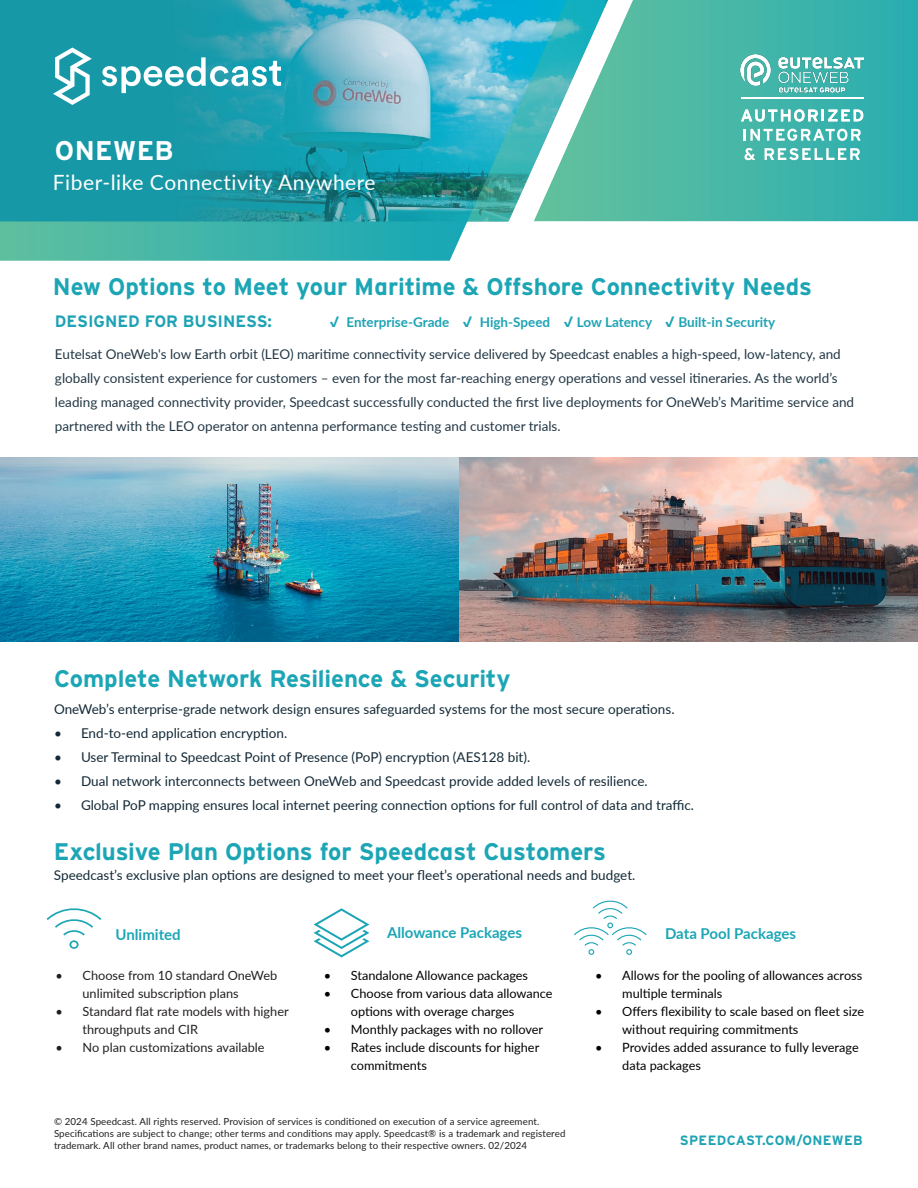
<style>
.page{position:relative;width:918px;height:1188px;background:#fff}
.page>*{position:absolute;margin:0;border:0;box-sizing:border-box;transform-origin:0 0}
.t1{font:700 27px "Interstate";letter-spacing:.01em;color:#fff}
.t2{font:700 24px "Interstate";letter-spacing:-.005em;color:#1ca6b5}
.t3{font:21px "Lato";letter-spacing:.025em;color:#fff}
.t4{font:700 16.5px "Interstate";color:#1ea3b4}
.t5{font:700 15px "Lato";color:#1ca6b5}
.t6{font:13.5px "Lato";color:#132936}
.t7{font:13.5px/24px "Lato";color:#223745}
.t8{font:700 13.5px "Lato";color:#1ea3b4}
.t9{font:700 13.5px "Interstate";letter-spacing:.025em;color:#1ea3b4}
.t10{font:12.75px/18px "Lato";color:#000}
.t11{font:12.75px/18px "Lato";color:#231f20}
.t12{font:9.75px/11.7px "Lato";letter-spacing:.01em;color:#231f20}
.s1{font-family:"Interstate";font-size:15px;color:#1ca6b5}
</style>
<div class="page">
<img style="left:0;top:0;width:918px;height:261px">
<svg style="left:102px;top:57px;width:179px;height:36px"></svg>
<svg style="left:53px;top:48px;width:39px;height:57px"></svg>
<img style="left:0;top:458px;width:918px;height:184px">
<svg style="left:47px;top:908px;width:54px;height:41px"></svg>
<svg style="left:574px;top:900px;width:73px;height:55px"></svg>
<svg style="left:314px;top:908px;width:55px;height:49px"></svg>
<img style="left:740px;top:55px;width:124px;height:37px">
<hr style="left:742px;top:98px;width:122px;height:1px;background:#fff">
<svg style="left:741px;top:109px;width:122px;height:13px"></svg>
<svg style="left:744px;top:129px;width:117px;height:12px"></svg>
<svg style="left:744px;top:148px;width:11px;height:12px"></svg>
<svg style="left:765px;top:148px;width:95px;height:12px"></svg>
<h1 class="t1" style="left:55px;top:139px;width:120px">ONEWEB</h1>
<h3 class="t3" style="left:53px;top:167px;width:324px">Fiber-like Connectivity Anywhere</h3>
<h2 class="t2" style="left:53px;top:276px;width:760px">New Options to Meet your Maritime &amp; Offshore Connectivity Needs</h2>
<p class="t4" style="left:55px;top:314px;width:219px">DESIGNED FOR BUSINESS:</p>
<p class="t8" style="left:329px;top:317px;width:447px"><span class="s1">√</span> Enterprise-Grade <span class="s1">√</span> High-Speed <span class="s1">√</span> Low Latency <span class="s1">√</span> Built-in Security</p>
<p class="t7" style="left:55px;top:341px;width:801px">Eutelsat OneWeb's low Earth orbit (LEO) maritime connectivity service delivered by Speedcast enables a high-speed, low-latency, and globally consistent experience for customers – even for the most far-reaching energy operations and vessel itineraries. As the world’s leading managed connectivity provider, Speedcast successfully conducted the first live deployments for OneWeb’s Maritime service and partnered with the LEO operator on antenna performance testing and customer trials.</p>
<h2 class="t2" style="left:54px;top:667px;width:458px">Complete Network Resilience &amp; Security</h2>
<p class="t6" style="left:54px;top:699px;width:622px">OneWeb’s enterprise-grade network design ensures safeguarded systems for the most secure operations.</p>
<p class="t6" style="left:54px;top:725px;width:235px">• End-to-end application encryption.</p>
<p class="t6" style="left:54px;top:749px;width:478px">• User Terminal to Speedcast Point of Presence (PoP) encryption (AES128 bit).</p>
<p class="t6" style="left:54px;top:773px;width:595px">• Dual network interconnects between OneWeb and Speedcast provide added levels of resilience.</p>
<p class="t6" style="left:54px;top:797px;width:642px">• Global PoP mapping ensures local internet peering connection options for full control of data and traffic.</p>
<h2 class="t2" style="left:54px;top:841px;width:554px">Exclusive Plan Options for Speedcast Customers</h2>
<p class="t6" style="left:54px;top:865px;width:583px">Speedcast’s exclusive plan options are designed to meet your fleet’s operational needs and budget.</p>
<p class="t5" style="left:115px;top:929px;width:67px">Unlimited</p>
<p class="t5" style="left:387px;top:926px;width:137px">Allowance Packages</p>
<p class="t5" style="left:665px;top:927px;width:133px">Data Pool Packages</p>
<p class="t11" style="left:83px;top:967px;width:196px;text-indent:-27px">• Choose from 10 standard OneWeb unlimited subscription plans</p>
<p class="t11" style="left:83px;top:1003px;width:208px;text-indent:-27px">• Standard flat rate models with higher throughputs and CIR</p>
<p class="t11" style="left:56px;top:1039px;width:211px">• No plan customizations available</p>
<p class="t10" style="left:324px;top:967px;width:206px">• Standalone Allowance packages</p>
<p class="t10" style="left:351px;top:985px;width:203px;text-indent:-27px">• Choose from various data allowance options with overage charges</p>
<p class="t10" style="left:324px;top:1021px;width:221px">• Monthly packages with no rollover</p>
<p class="t10" style="left:351px;top:1039px;width:190px;text-indent:-27px">• Rates include discounts for higher commitments</p>
<p class="t12" style="left:54px;top:1115px;width:513px">© 2024 Speedcast. All rights reserved. Provision of services is conditioned on execution of a service agreement.<br>Specifications are subject to change; other terms and conditions may apply. Speedcast® is a trademark and registered trademark. All other brand names, product names, or trademarks belong to their respective owners. 02/2024</p>
<p class="t10" style="left:622px;top:967px;width:242px;text-indent:-27px">• Allows for the pooling of allowances across multiple terminals</p>
<p class="t10" style="left:622px;top:1003px;width:243px;text-indent:-27px">• Offers flexibility to scale based on fleet size without requiring commitments</p>
<p class="t10" style="left:622px;top:1039px;width:238px;text-indent:-27px">• Provides added assurance to fully leverage data packages</p>
<p class="t9" style="left:680px;top:1135px;width:184px">SPEEDCAST.COM/ONEWEB</p>
</div>
